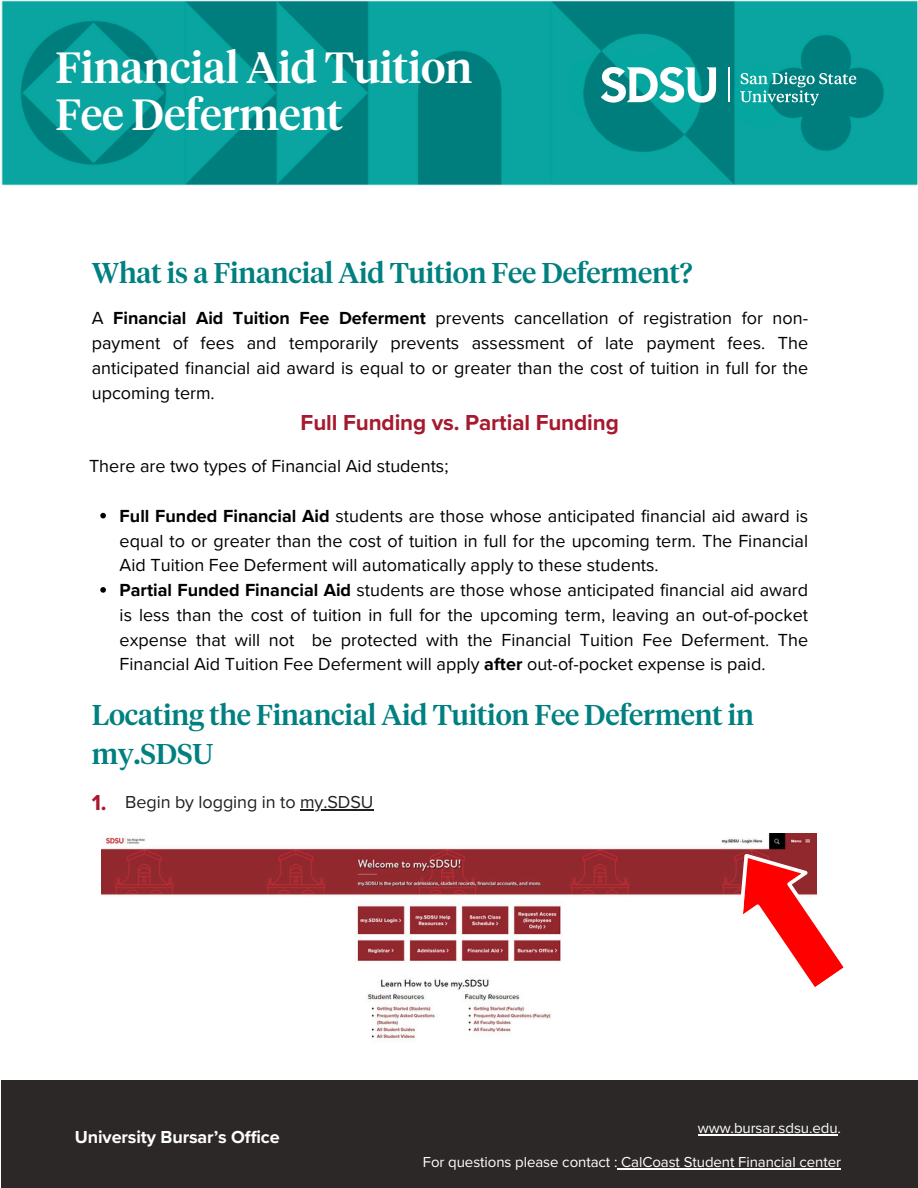
<style>
.page{position:relative;width:918px;height:1188px;background:#fff}
.page>*{position:absolute;margin:0;border:0;box-sizing:border-box;transform-origin:0 0}
.t1{font:500 43.5px/47.2px "Tiempos Headline";letter-spacing:-.005em;color:#fff}
.t2{font:500 28.5px/39.3px "Tiempos Headline";letter-spacing:-.005em;color:#008080}
.t3{font:700 22.5px "Proxima Nova";letter-spacing:-.005em;color:#a6192e}
.t4{font:18px/24.8px "Proxima Nova";color:#000;text-align:justify}
.t5{font:18px "Proxima Nova";letter-spacing:-.005em;color:#231f20}
.t6{font:700 18px "Proxima Nova";letter-spacing:-.005em;color:#fff}
.t7{font:15px "Proxima Nova";letter-spacing:-.005em;color:#fff}
.s1{font-weight:700}
</style>
<div class="page">
<div style="left:1px;top:1081px;width:917px;height:107px;background:#2d2828"></div>
<img style="left:1px;top:0;width:917px;height:186px">
<svg style="left:601px;top:67px;width:115px;height:36px"></svg>
<svg style="left:740px;top:72px;width:116px;height:33px;background:#329e9d"></svg>
<hr style="left:728px;top:67px;width:1px;height:35px;background:#fff">
<svg style="left:100px;top:513px;width:6px;height:5px"></svg>
<svg style="left:100px;top:587px;width:6px;height:6px"></svg>
<img style="left:101px;top:837px;width:610px;height:203px">
<hr style="left:698px;top:1134px;width:140px;height:1px;background:#fff">
<hr style="left:617px;top:1168px;width:224px;height:1px;background:#fff">
<hr style="left:300px;top:810px;width:73px;height:1px;background:#231f20">
<svg style="left:711px;top:833px;width:133px;height:154px"></svg>
<p class="t1" style="left:75px;top:36px;width:308px">This is the<br>Document Title</p>
<p class="t1" style="left:56px;top:43px;width:418px">Financial Aid Tuition<br>Fee Deferment</p>
<h3 class="t2" style="left:92px;top:253px;width:602px">What is a Financial Aid Tuition Fee Deferment?</h3>
<p class="t4" style="left:92px;top:306px;width:718px">A <span class="s1">Financial Aid Tuition Fee Deferment</span> prevents cancellation of registration for non&shy;payment of fees and temporarily prevents assessment of late payment fees. The anticipated financial aid award is equal to or greater than the cost of tuition in full for the upcoming term.</p>
<h5 class="t3" style="left:301px;top:410px;width:320px">Full Funding vs. Partial Funding</h5>
<p class="t4" style="left:89px;top:454px;width:361px">There are two types of Financial Aid students;</p>
<h1 class="t4" style="left:120px;top:504px;width:690px"><span class="s1">Full Funded Financial Aid</span> students are those whose anticipated financial aid award is equal to or greater than the cost of tuition in full for the upcoming term. The Financial Aid Tuition Fee Deferment will automatically apply to these students.</h1>
<h2 class="t4" style="left:120px;top:578px;width:690px"><span class="s1">Partial Funded Financial Aid</span> students are those whose anticipated financial aid award is less than the cost of tuition in full for the upcoming term, leaving an out-of-pocket expense that will not be protected with the Financial Tuition Fee Deferment. The Financial Aid Tuition Fee Deferment will apply <span class="s1">after</span> out-of-pocket expense is paid.</h2>
<p class="t2" style="left:92px;top:695px;width:664px">Locating the Financial Aid Tuition Fee Deferment in my.SDSU</p>
<p class="t3" style="left:92px;top:789px;width:16px">1.</p>
<h4 class="t5" style="left:125px;top:792px;width:250px">Begin by logging in to my.SDSU</h4>
<h2 class="t6" style="left:75px;top:1126px;width:207px">University Bursar’s Office</h2>
<h3 class="t7" style="left:698px;top:1119px;width:145px">www.bursar.sdsu.edu.</h3>
<h5 class="t7" style="left:423px;top:1153px;width:420px">For questions please contact : CalCoast Student Financial center</h5>
</div>
